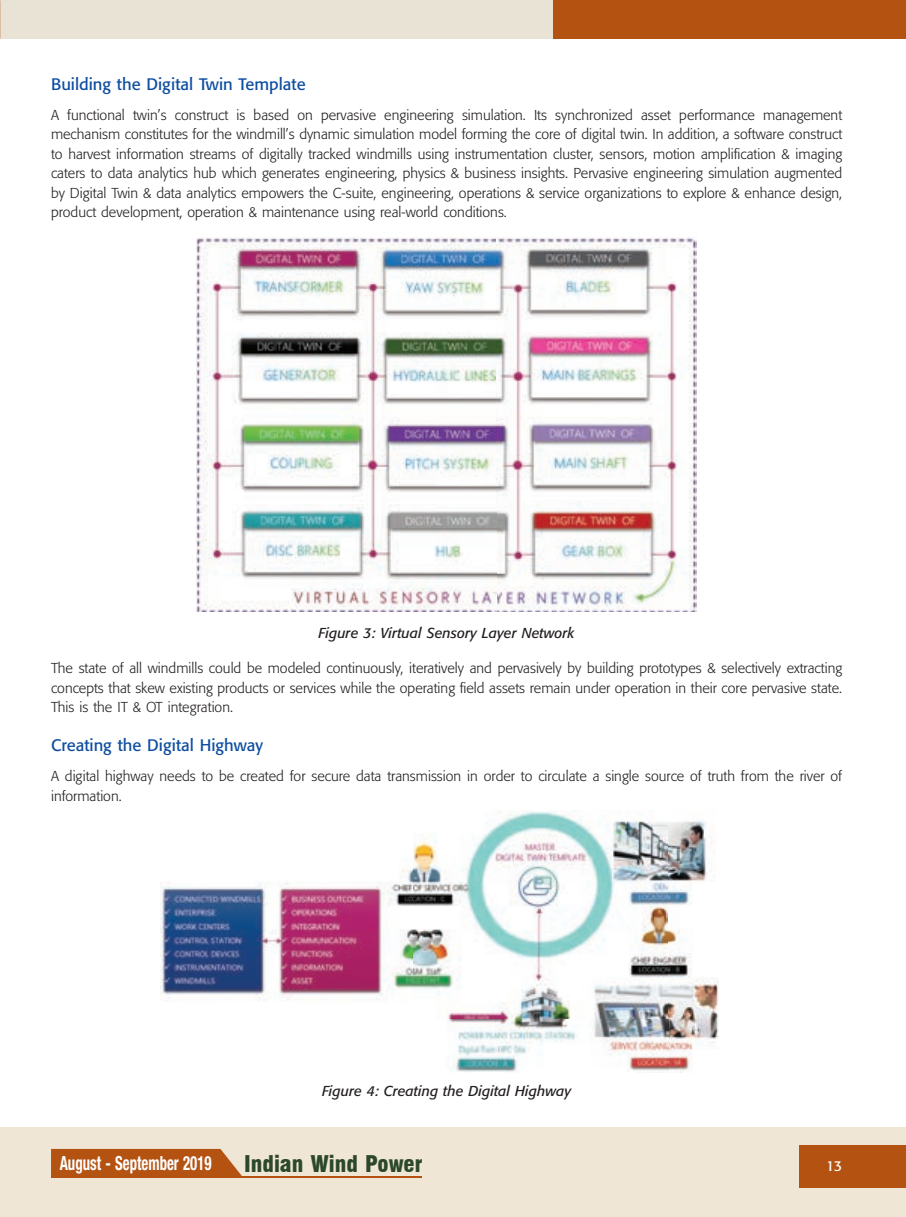
<style>
.page{position:relative;width:906px;height:1217px;background:#fff}
.page>*{position:absolute;margin:0;border:0;box-sizing:border-box;transform-origin:0 0}
.t1{font:900 condensed 22.5px "Swiss 721 BT";color:#2c482a}
.t2{font:700 condensed 19.5px "Helvetica Neue LT Pro";color:#fff;scale:.76 1}
.t3{font:16.5px "Formata";color:#0d4da1}
.t4{font:300 14.25px/19.5px "Formata";color:#231f20;text-align:justify}
.t5{font:italic 14.25px "Formata";color:#231f20}
.t6{font:14.25px "Formata";color:#fff}
</style>
<div class="page">
<div style="left:553px;top:0;width:353px;height:38px;background:#b45212"></div>
<div style="left:0;top:0;width:553px;height:38px;background:#e9e3d5"></div>
<div style="left:0;top:1127px;width:906px;height:89px;background:#f0e6d6"></div>
<div style="left:799px;top:1144px;width:107px;height:43px;background:#b45212"></div>
<svg style="left:51px;top:1148px;width:191px;height:28px;background:#b95e23"></svg>
<hr style="left:51px;top:1176px;width:371px;height:1px;background:#b45212">
<img style="left:197px;top:237px;width:499px;height:374px">
<img style="left:160px;top:810px;width:559px;height:261px">
<p class="t3" style="left:51px;top:74px;width:256px">Building the Digital Twin Template</p>
<p class="t4" style="left:51px;top:105px;width:792px">A functional twin’s construct is based on pervasive engineering simulation. Its synchronized asset performance management mechanism constitutes for the windmill’s dynamic simulation model forming the core of digital twin. In addition, a software construct to harvest information streams of digitally tracked windmills using instrumentation cluster, sensors, motion amplification &amp; imaging caters to data analytics hub which generates engineering, physics &amp; business insights. Pervasive engineering simulation augmented by Digital Twin &amp; data analytics empowers the C-suite, engineering, operations &amp; service organizations to explore &amp; enhance design, product development, operation &amp; maintenance using real-world conditions.</p>
<p class="t5" style="left:319px;top:624px;width:257px">Figure 3: Virtual Sensory Layer Network</p>
<p class="t4" style="left:51px;top:658px;width:792px">The state of all windmills could be modeled continuously, iteratively and pervasively by building prototypes &amp; selectively extracting concepts that skew existing products or services while the operating field assets remain under operation in their core pervasive state.<br>This is the IT &amp; OT integration.</p>
<p class="t3" style="left:51px;top:735px;width:213px">Creating the Digital Highway</p>
<p class="t4" style="left:51px;top:766px;width:792px">A digital highway needs to be created for secure data transmission in order to circulate a single source of truth from the river of information.</p>
<p class="t5" style="left:322px;top:1082px;width:251px">Figure 4: Creating the Digital Highway</p>
<h2 class="t2" style="left:60px;top:1150px;width:201px">August - September 2019</h2>
<h1 class="t1" style="left:244px;top:1149px;width:180px">Indian Wind Power</h1>
<p class="t6" style="left:826px;top:1156px;width:18px">13</p>
</div>
